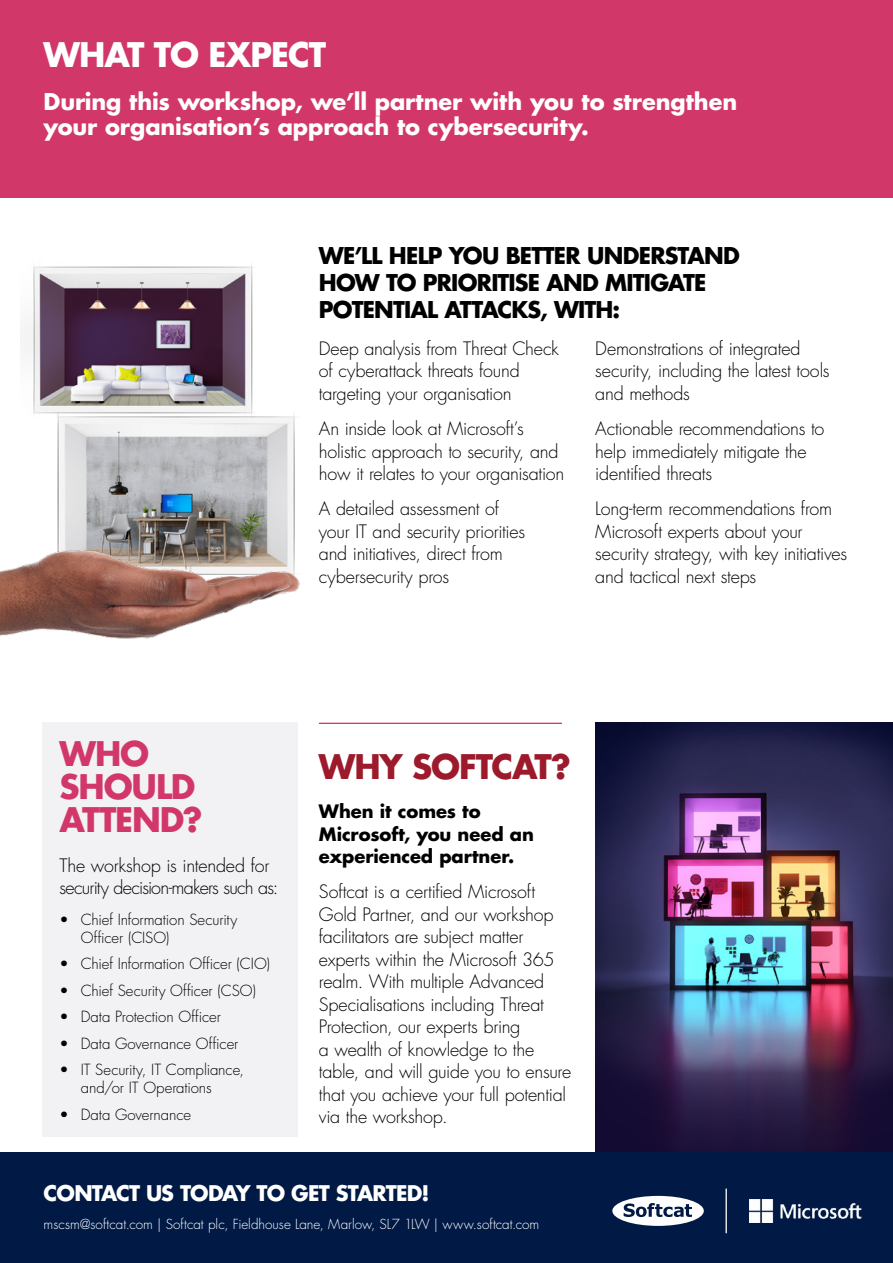
<style>
.page{position:relative;width:893px;height:1263px;background:#fff}
.page>*{position:absolute;margin:0;border:0;box-sizing:border-box;transform-origin:0 0}
.t1{font:700 33px/33px "Futura";letter-spacing:-.035em;color:#d13869}
.t2{font:700 33px "Futura";letter-spacing:-.03em;color:#fff}
.t3{font:700 33px "Futura";letter-spacing:-.035em;color:#9c1a2b}
.t4{font:700 22.5px/25.5px "Futura";letter-spacing:-.005em;color:#fff}
.t5{font:700 22.5px/27px "Futura";letter-spacing:-.035em;color:#000}
.t6{font:700 21px "Futura";letter-spacing:-.04em;color:#fff}
.t7{font:300 18px/22.5px "Futura";letter-spacing:-.015em;color:#000}
.t8{font:700 18px/22.5px "Futura";color:#000}
.t9{font:300 15px/18px "Futura";letter-spacing:-.005em;color:#000}
.t10{font:300 13.5px "Futura";color:#fff}
</style>
<div class="page">
<img style="left:595px;top:723px;width:298px;height:429px">
<div style="left:0;top:0;width:893px;height:197px;background:#d13869"></div>
<div style="left:0;top:1152px;width:893px;height:111px;background:#001a45"></div>
<div style="left:43px;top:723px;width:255px;height:414px;background:#f2f2f5"></div>
<hr style="left:319px;top:723px;width:243px;height:1px;background:#d13869">
<img style="left:57px;top:415px;width:238px;height:130px">
<img style="left:20px;top:264px;width:239px;height:155px">
<img style="left:0;top:545px;width:300px;height:94px">
<svg style="left:612px;top:1196px;width:92px;height:30px"></svg>
<hr style="left:726px;top:1188px;width:1px;height:45px;background:#fff">
<img style="left:749px;top:1199px;width:113px;height:23px">
<h1 class="t2" style="left:44px;top:33px;width:284px">WHAT TO EXPECT</h1>
<p class="t4" style="left:44px;top:88px;width:695px">During this workshop, we’ll partner with you to strengthen your organisation’s approach to cybersecurity.</p>
<p class="t5" style="left:319px;top:241px;width:423px">WE’LL HELP YOU BETTER UNDERSTAND<br>HOW TO PRIORITISE AND MITIGATE<br>POTENTIAL ATTACKS, WITH:</p>
<p class="t7" style="left:319px;top:338px;width:242px">Deep analysis from Threat Check of cyberattack threats found targeting your organisation</p>
<p class="t7" style="left:319px;top:418px;width:247px">An inside look at Microsoft’s holistic approach to security, and how it relates to your organisation</p>
<p class="t7" style="left:319px;top:498px;width:208px">A detailed assessment of your IT and security priorities and initiatives, direct from cybersecurity pros</p>
<p class="t7" style="left:595px;top:338px;width:236px">Demonstrations of integrated security, including the latest tools and methods</p>
<p class="t7" style="left:595px;top:418px;width:231px">Actionable recommendations to help immediately mitigate the identified threats</p>
<p class="t7" style="left:595px;top:498px;width:254px">Long-term recommendations from<br>Microsoft experts about your security strategy, with key initiatives and tactical next steps</p>
<h1 class="t1" style="left:60px;top:737px;width:145px">WHO<br>SHOULD<br>ATTEND?</h1>
<p class="t7" style="left:60px;top:854px;width:220px">The workshop is intended for security decision-makers such as:</p>
<p class="t9" style="left:81px;top:911px;width:158px;text-indent:-21px">• Chief Information Security<br>Officer (CISO)</p>
<p class="t9" style="left:60px;top:955px;width:212px">• Chief Information Officer (CIO)</p>
<p class="t9" style="left:60px;top:982px;width:198px">• Chief Security Officer (CSO)</p>
<p class="t9" style="left:60px;top:1008px;width:163px">• Data Protection Officer</p>
<p class="t9" style="left:60px;top:1035px;width:180px">• Data Governance Officer</p>
<p class="t9" style="left:81px;top:1061px;width:165px;text-indent:-21px">• IT Security, IT Compliance, and/or IT Operations</p>
<p class="t9" style="left:60px;top:1106px;width:133px">• Data Governance</p>
<h1 class="t3" style="left:319px;top:744px;width:253px">WHY SOFTCAT?</h1>
<p class="t8" style="left:319px;top:800px;width:216px">When it comes to<br>Microsoft, you need an experienced partner.</p>
<p class="t7" style="left:319px;top:881px;width:254px">Softcat is a certified Microsoft<br>Gold Partner, and our workshop facilitators are subject matter experts within the Microsoft 365 realm. With multiple Advanced<br>Specialisations including Threat<br>Protection, our experts bring<br>a wealth of knowledge to the table, and will guide you to ensure that you achieve your full potential via the workshop.</p>
<p class="t6" style="left:44px;top:1179px;width:387px">CONTACT US TODAY TO GET STARTED!</p>
<p class="t10" style="left:44px;top:1216px;width:497px">mscsm@softcat.com | Softcat plc, Fieldhouse Lane, Marlow, SL7 1LW | www.softcat.com</p>
</div>
